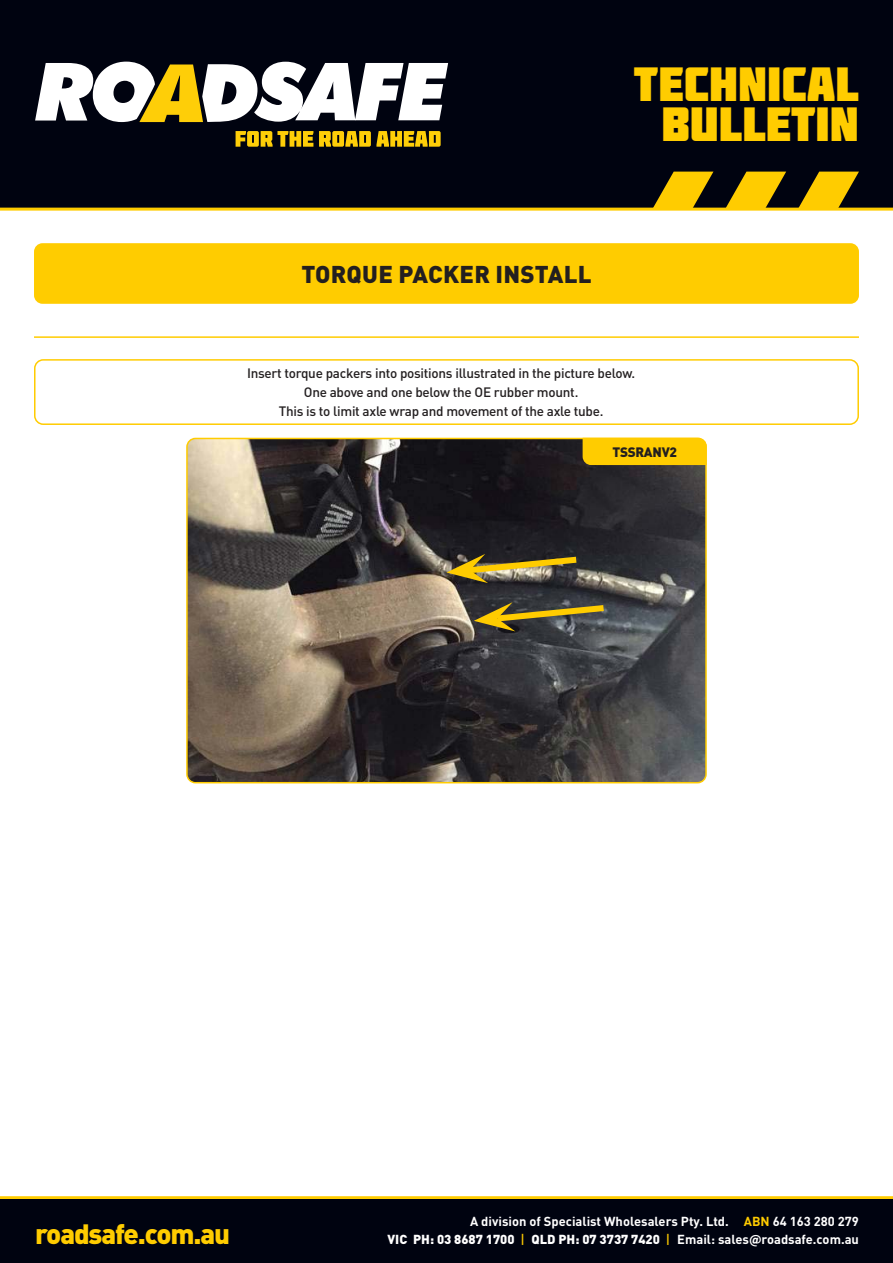
<style>
.page{position:relative;width:893px;height:1263px;background:#fff}
.page>*{position:absolute;margin:0;border:0;box-sizing:border-box;transform-origin:0 0}
.t1{font:48px/39.6px "Molot";color:#fc0;text-align:center}
.t2{font:900 27.6px "DINOT";letter-spacing:-.04em;color:#fc0}
.t3{font:900 24px "DINOT";letter-spacing:.01em;color:#231f20}
.t4{font:500 13.5px/19.2px "DINOT";letter-spacing:-.02em;color:#231f20;text-align:center}
.t5{font:900 13.5px "DINOT";letter-spacing:-.02em;color:#231f20}
.t6{font:900 12.9px "DINOT";color:#fff}
.t7{font:700 12.9px "DINOT";color:#fff}
.s1{color:#fc0}
.s2{font-weight:500;color:#fc0}
.s3{font-weight:700}
</style>
<div class="page">
<div style="left:0;top:0;width:893px;height:208px;background:#000310"></div>
<svg style="left:35px;top:62px;width:413px;height:60px"></svg>
<svg style="left:236px;top:131px;width:77px;height:16px"></svg>
<svg style="left:319px;top:131px;width:122px;height:16px"></svg>
<svg style="left:652px;top:172px;width:62px;height:36px"></svg>
<svg style="left:798px;top:172px;width:61px;height:36px"></svg>
<svg style="left:725px;top:172px;width:61px;height:36px"></svg>
<hr style="left:0;top:208px;width:893px;height:3px;background:#fc0">
<hr style="left:0;top:1196px;width:893px;height:3px;background:#fc0">
<div style="left:0;top:1199px;width:893px;height:64px;background:#000310"></div>
<hr style="left:34px;top:336px;width:825px;height:2px;background:#fc0">
<div style="left:34px;top:243px;width:825px;height:61px;background:#fc0;border-radius:9px"></div>
<div style="left:34px;top:359px;width:825px;height:66px;border:2px solid #fc0;border-radius:9px"></div>
<img style="left:187px;top:438px;width:519px;height:345px">
<div style="left:186px;top:438px;width:521px;height:345px;border:2px solid #fc0;border-radius:9px"></div>
<svg style="left:446px;top:553px;width:137px;height:30px;background:#7b6c39"></svg>
<svg style="left:474px;top:601px;width:136px;height:30px;background:#6c6236"></svg>
<div style="left:583px;top:438px;width:124px;height:27px;background:#fc0"></div>
<h1 class="t1" style="left:634px;top:63px;width:227px">TECHNICAL<br>BULLETIN</h1>
<h3 class="t3" style="left:301px;top:258px;width:292px">TORQUE PACKER INSTALL</h3>
<p class="t4" style="left:247px;top:363px;width:390px">Insert torque packers into positions illustrated in the picture below.<br>One above and one below the OE rubber mount.<br>This is to limit axle wrap and movement of the axle tube.</p>
<p class="t5" style="left:612px;top:442px;width:66px">TSSRANV2</p>
<p class="t7" style="left:470px;top:1213px;width:390px">A division of Specialist Wholesalers Pty. Ltd. <span class="s1">ABN</span> 64 163 280 279</p>
<h2 class="t2" style="left:35px;top:1215px;width:197px">roadsafe.com.au</h2>
<p class="t6" style="left:388px;top:1231px;width:473px">VIC PH: 03 8687 1700 <span class="s2">|</span> QLD PH: 07 3737 7420 <span class="s2">|</span> <span class="s3">Email: sales@roadsafe.com.au</span></p>
</div>
